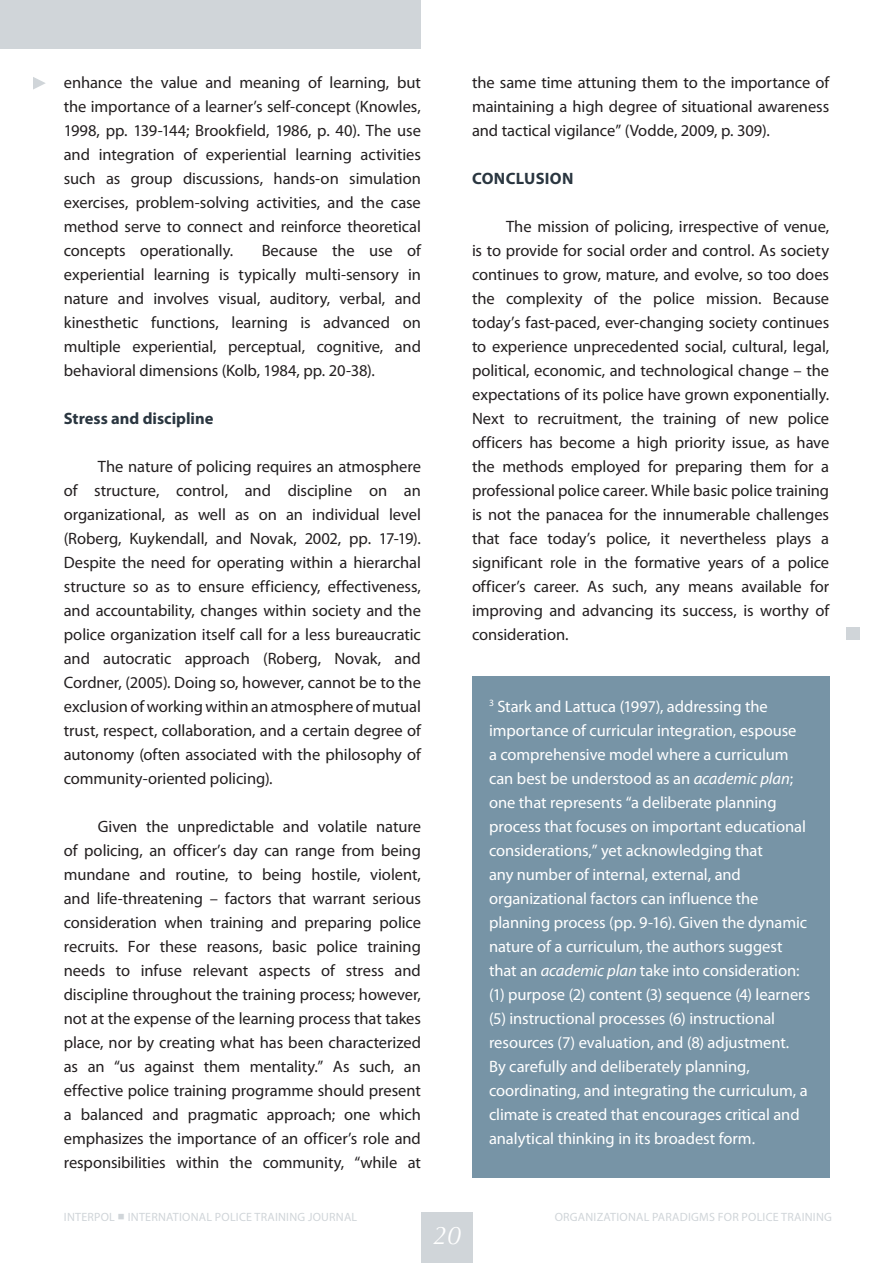
<style>
.page{position:relative;width:893px;height:1263px;background:#fff}
.page>*{position:absolute;margin:0;border:0;box-sizing:border-box;transform-origin:0 0}
.t1{font:italic 25.5px "Optima";color:#fff}
.Body_text{font:16.5px/24px "Myriad Pro";letter-spacing:-.005em;color:#231f20;text-align:justify}
.INTERPOL_Footnote{font:16.5px/24px "Myriad Pro";letter-spacing:-.005em;color:#fff}
.Body_Sub_Header{font:700 16.5px "Myriad Pro";color:#2a3640}
.Body_Header{font:700 16.5px "Myriad Pro";letter-spacing:.02em;color:#2a3640}
.t2{font:12px "Myriad Pro";letter-spacing:.02em;color:#d0d5d9}
.s1{font-style:italic}
.s2{font-family:"Apple Gothic"}
</style>
<div class="page">
<div style="left:0;top:0;width:421px;height:49px;background:#d0d5d9"></div>
<svg style="left:33px;top:77px;width:13px;height:13px"></svg>
<div style="left:846px;top:627px;width:14px;height:12px;background:#d0d5d9"></div>
<div style="left:472px;top:676px;width:357px;height:502px;background:#7794a6"></div>
<div style="left:421px;top:1212px;width:51px;height:51px;background:#d0d5d9"></div>
<p class="Body_text" style="left:64px;top:70px;width:359px">enhance the value and meaning of learning, but the importance of a learner’s self-concept (Knowles, 1998, pp. 139-144; Brookfield, 1986, p. 40). The use and integration of experiential learning activities such as group discussions, hands-on simulation exercises, problem-solving activities, and the case method serve to connect and reinforce theoretical concepts operationally.</p>
<p class="Body_text" style="left:64px;top:238px;width:359px;text-indent:198px">Because the use of experiential learning is typically multi-sensory in nature and involves visual, auditory, verbal, and kinesthetic functions, learning is advanced on multiple experiential, perceptual, cognitive, and behavioral dimensions (Kolb, 1984, pp. 20-38).</p>
<p class="Body_Sub_Header" style="left:64px;top:408px;width:151px">Stress and discipline</p>
<p class="Body_text" style="left:64px;top:454px;width:359px;text-indent:34px">The nature of policing requires an atmosphere of structure, control, and discipline on an organizational, as well as on an individual level (Roberg, Kuykendall, and Novak, 2002, pp. 17-19).<br>Despite the need for operating within a hierarchal structure so as to ensure efficiency, effectiveness, and accountability, changes within society and the police organization itself call for a less bureaucratic and autocratic approach (Roberg, Novak, and Cordner, (2005). Doing so, however, cannot be to the exclusion of working within an atmosphere of mutual trust, respect, collaboration, and a certain degree of autonomy (often associated with the philosophy of community-oriented policing).</p>
<p class="Body_text" style="left:64px;top:814px;width:359px;text-indent:34px">Given the unpredictable and volatile nature of policing, an officer’s day can range from being mundane and routine, to being hostile, violent, and life-threatening – factors that warrant serious consideration when training and preparing police recruits. For these reasons, basic police training needs to infuse relevant aspects of stress and discipline throughout the training process; however, not at the expense of the learning process that takes place, nor by creating what has been characterized as an “us against them mentality.” As such, an effective police training programme should present a balanced and pragmatic approach; one which emphasizes the importance of an officer’s role and responsibilities within the community, “while at</p>
<p class="Body_text" style="left:472px;top:70px;width:359px">the same time attuning them to the importance of maintaining a high degree of situational awareness and tactical vigilance” (Vodde, 2009, p. 309).</p>
<p class="Body_Header" style="left:472px;top:168px;width:103px">CONCLUSION</p>
<p class="Body_text" style="left:472px;top:214px;width:359px;text-indent:34px">The mission of policing, irrespective of venue, is to provide for social order and control. As society continues to grow, mature, and evolve, so too does the complexity of the police mission. Because today’s fast-paced, ever-changing society continues to experience unprecedented social, cultural, legal, political, economic, and technological change – the expectations of its police have grown exponentially.<br>Next to recruitment, the training of new police officers has become a high priority issue, as have the methods employed for preparing them for a professional police career. While basic police training is not the panacea for the innumerable challenges that face today’s police, it nevertheless plays a significant role in the formative years of a police officer’s career. As such, any means available for improving and advancing its success, is worthy of consideration.</p>
<p class="INTERPOL_Footnote" style="left:489px;top:694px;width:323px"><sup>3</sup> Stark and Lattuca (1997), addressing the importance of curricular integration, espouse<br>a comprehensive model where a curriculum can best be understood as an <span class="s1">academic plan</span>; one that represents “a deliberate planning process that focuses on important educational considerations,” yet acknowledging that<br>any number of internal, external, and organizational factors can influence the planning process (pp. 9-16). Given the dynamic nature of a curriculum, the authors suggest that an <span class="s1">academic plan</span> take into consideration: (1) purpose (2) content (3) sequence (4) learners (5) instructional processes (6) instructional resources (7) evaluation, and (8) adjustment.<br>By carefully and deliberately planning, coordinating, and integrating the curriculum, a climate is created that encourages critical and analytical thinking in its broadest form.</p>
<p class="t2" style="left:64px;top:1210px;width:295px">INTERPOL <span class="s2">■</span> INTERNATIONAL POLICE TRAINING JOURNAL</p>
<p class="t2" style="left:555px;top:1209px;width:279px">ORGANIZATIONAL PARADIGMS FOR POLICE TRAINING</p>
<h1 class="t1" style="left:433px;top:1220px;width:30px">20</h1>
</div>
